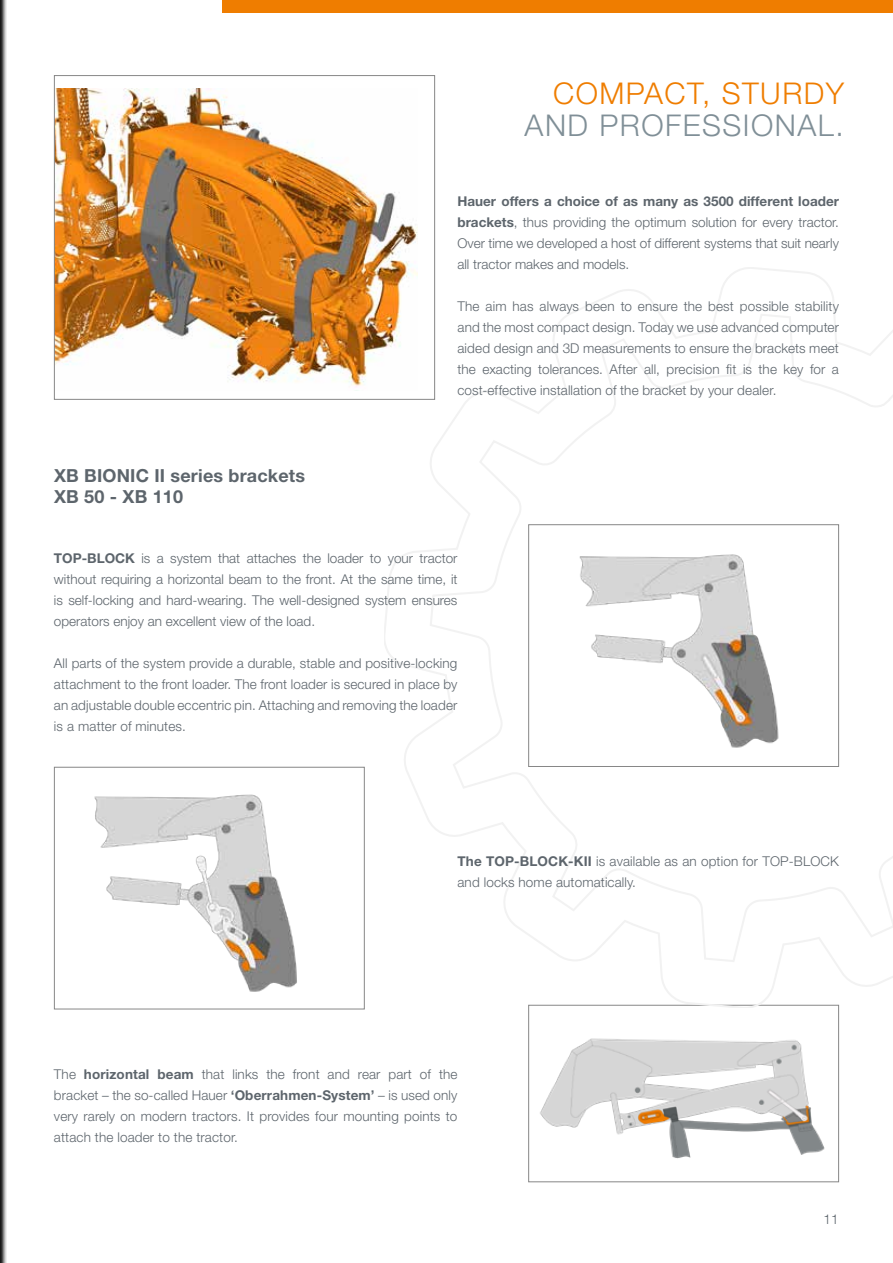
<style>
.page{position:relative;width:893px;height:1263px;background:#fff}
.page>*{position:absolute;margin:0;border:0;box-sizing:border-box;transform-origin:0 0}
.t1{font:300 30px "Helvetica Neue LT Pro";letter-spacing:.05em;color:#808f97}
.t2{font:300 30px "Helvetica Neue LT Pro";letter-spacing:.05em;color:#ef7d00}
.t3{font:700 18px/21px "Helvetica Neue LT Pro";letter-spacing:.01em;color:#5d656c}
.t4{font:300 13.5px/21px "Helvetica Neue LT Pro";letter-spacing:.01em;color:#5d656c;text-align:justify}
.s1{font-weight:700}
</style>
<div class="page">
<div style="left:222px;top:0;width:671px;height:13px;background:#ef7d00"></div>
<svg style="left:1px;top:0;width:6px;height:1263px;background:#949494"></svg>
<img style="left:0;top:0;width:1px;height:1263px">
<img style="left:540px;top:1038px;width:285px;height:121px">
<div style="left:528px;top:1005px;width:311px;height:177px;border:1px solid #878787"></div>
<img style="left:94px;top:794px;width:203px;height:198px">
<div style="left:54px;top:767px;width:311px;height:242px;border:1px solid #878787"></div>
<img style="left:56px;top:88px;width:361px;height:303px">
<svg style="left:384px;top:268px;width:509px;height:740px"></svg>
<h1 class="t2" style="left:553px;top:75px;width:293px">COMPACT, STURDY</h1>
<h1 class="t1" style="left:525px;top:107px;width:321px">AND PROFESSIONAL.</h1>
<h2 class="t3" style="left:54px;top:465px;width:253px">XB BIONIC II series brackets<br>XB 50 - XB 110</h2>
<p class="t4" style="left:457px;top:191px;width:383px"><span class="s1">Hauer offers a choice of as many as 3500 different loader brackets</span>, thus providing the optimum solution for every tractor.<br>Over time we developed a host of different systems that suit nearly all tractor makes and models.</p>
<p class="t4" style="left:457px;top:296px;width:383px">The aim has always been to ensure the best possible stability and the most compact design. Today we use advanced computer aided design and 3D measurements to ensure the brackets meet the exacting tolerances. After all, precision fit is the key for a cost-effective installation of the bracket by your dealer.</p>
<p class="t4" style="left:54px;top:547px;width:405px"><span class="s1">TOP-BLOCK</span> is a system that attaches the loader to your tractor without requiring a horizontal beam to the front. At the same time, it is self-locking and hard-wearing. The well-designed system ensures operators enjoy an excellent view of the load.</p>
<p class="t4" style="left:54px;top:652px;width:405px">All parts of the system provide a durable, stable and positive-locking attachment to the front loader. The front loader is secured in place by an adjustable double eccentric pin. Attaching and removing the loader is a matter of minutes.</p>
<p class="t4" style="left:457px;top:850px;width:383px"><span class="s1">The TOP-BLOCK-KII</span> is available as an option for TOP-BLOCK and locks home automatically.</p>
<p class="t4" style="left:54px;top:1063px;width:405px">The <span class="s1">horizontal beam</span> that links the front and rear part of the bracket – the so-called Hauer <span class="s1">‘Oberrahmen-System’</span> – is used only very rarely on modern tractors. It provides four mounting points to attach the loader to the tractor.</p>
<p class="t4" style="left:823px;top:1208px;width:17px">11</p>
</div>
